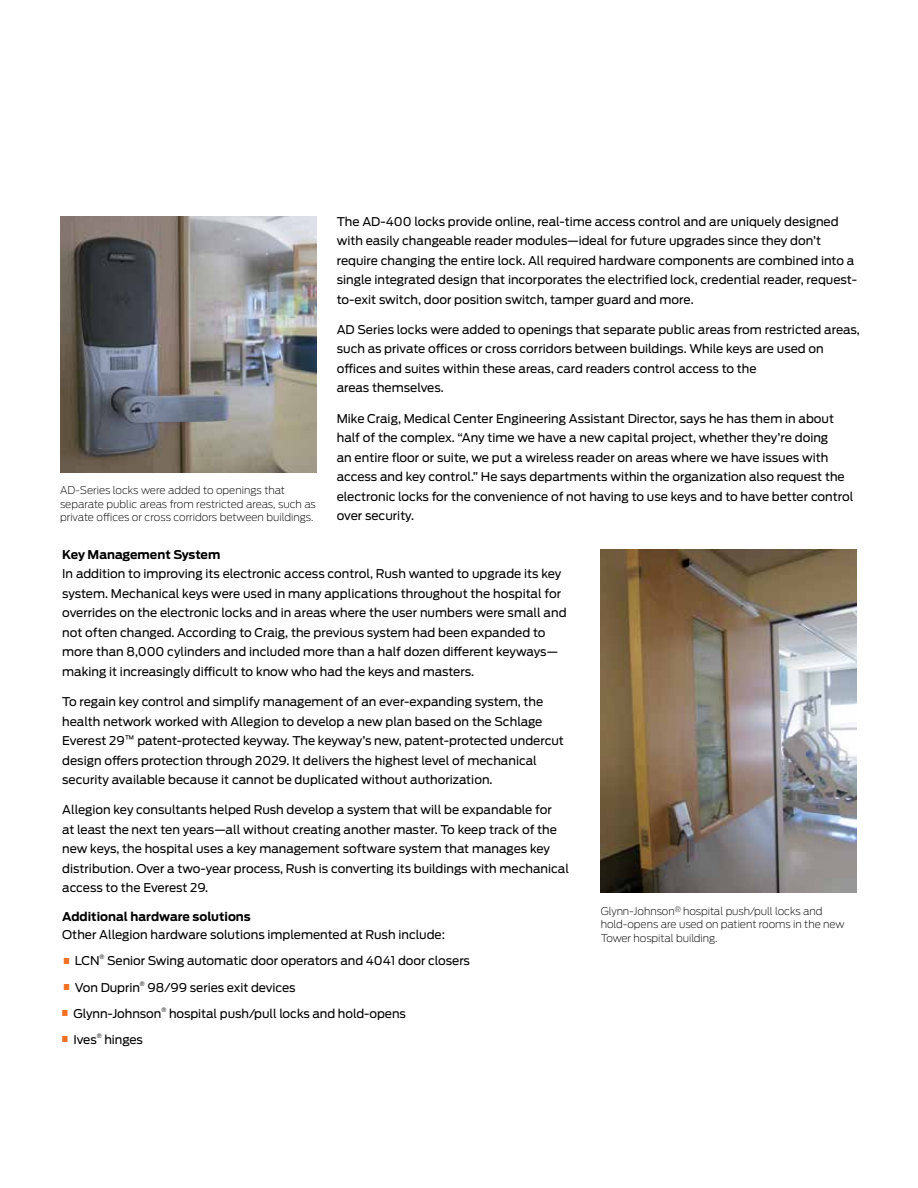
<style>
.page{position:relative;width:918px;height:1188px;background:#fff}
.page>*{position:absolute;margin:0;border:0;box-sizing:border-box;transform-origin:0 0}
.t1{font:12px/19.5px "Antenna";color:#000}
.t2{font:700 12px "Antenna";color:#000}
.t3{font:200 10.5px/13.5px "Antenna";letter-spacing:-.005em;color:#000}
.t4{font:6px "Antenna";color:#000}
.s1{font-size:33px;color:#f36f21}
</style>
<div class="page">
<img style="left:60px;top:216px;width:257px;height:256px">
<img style="left:600px;top:550px;width:257px;height:342px">
<p class="t1" style="left:337px;top:212px;width:522px">The AD-400 locks provide online, real-time access control and are uniquely designed with easily changeable reader modules—ideal for future upgrades since they don’t require changing the entire lock. All required hardware components are combined into a single integrated design that incorporates the electrified lock, credential reader, request&shy;to-exit switch, door position switch, tamper guard and more.</p>
<p class="t1" style="left:337px;top:320px;width:525px">AD Series locks were added to openings that separate public areas from restricted areas, such as private offices or cross corridors between buildings. While keys are used on offices and suites within these areas, card readers control access to the<br>areas themselves.</p>
<p class="t1" style="left:337px;top:409px;width:518px">Mike Craig, Medical Center Engineering Assistant Director, says he has them in about half of the complex. “Any time we have a new capital project, whether they’re doing<br>an entire floor or suite, we put a wireless reader on areas where we have issues with access and key control.” He says departments within the organization also request the electronic locks for the convenience of not having to use keys and to have better control over security.</p>
<p class="t3" style="left:60px;top:484px;width:257px">AD-Series locks were added to openings that separate public areas from restricted areas, such as private offices or cross corridors between buildings.</p>
<p class="t2" style="left:62px;top:547px;width:160px">Key Management System</p>
<p class="t1" style="left:62px;top:564px;width:506px">In addition to improving its electronic access control, Rush wanted to upgrade its key system. Mechanical keys were used in many applications throughout the hospital for overrides on the electronic locks and in areas where the user numbers were small and not often changed. According to Craig, the previous system had been expanded to more than 8,000 cylinders and included more than a half dozen different keyways— making it increasingly difficult to know who had the keys and masters.</p>
<p class="t1" style="left:62px;top:692px;width:503px">To regain key control and simplify management of an ever-expanding system, the health network worked with Allegion to develop a new plan based on the Schlage Everest 29<sup>™</sup> patent-protected keyway. The keyway’s new, patent-protected undercut design offers protection through 2029. It delivers the highest level of mechanical security available because it cannot be duplicated without authorization.</p>
<p class="t1" style="left:62px;top:800px;width:508px">Allegion key consultants helped Rush develop a system that will be expandable for<br>at least the next ten years—all without creating another master. To keep track of the new keys, the hospital uses a key management software system that manages key distribution. Over a two-year process, Rush is converting its buildings with mechanical access to the Everest 29.</p>
<p class="t2" style="left:62px;top:910px;width:190px">Additional hardware solutions</p>
<p class="t1" style="left:62px;top:925px;width:384px">Other Allegion hardware solutions implemented at Rush include:</p>
<p class="t1" style="left:61px;top:951px;width:40px"><span class="s1">•</span> LCN</p>
<p class="t4" style="left:100px;top:954px;width:6px">®</p>
<p class="t1" style="left:107px;top:951px;width:364px">Senior Swing automatic door operators and 4041 door closers</p>
<p class="t1" style="left:61px;top:978px;width:81px"><span class="s1">•</span> Von Duprin</p>
<p class="t4" style="left:140px;top:980px;width:6px">®</p>
<p class="t1" style="left:148px;top:978px;width:149px">98/99 series exit devices</p>
<p class="t1" style="left:59px;top:1004px;width:104px"><span class="s1">•</span> Glynn-Johnson</p>
<p class="t4" style="left:161px;top:1006px;width:6px">®</p>
<p class="t1" style="left:169px;top:1004px;width:238px">hospital push/pull locks and hold-opens</p>
<p class="t1" style="left:59px;top:1030px;width:39px"><span class="s1">•</span> Ives</p>
<p class="t4" style="left:97px;top:1033px;width:6px">®</p>
<p class="t1" style="left:104px;top:1030px;width:40px">hinges</p>
<p class="t3" style="left:601px;top:904px;width:245px">Glynn-Johnson<sup>®</sup> hospital push/pull locks and hold-opens are used on patient rooms in the new<br>Tower hospital building.</p>
</div>
